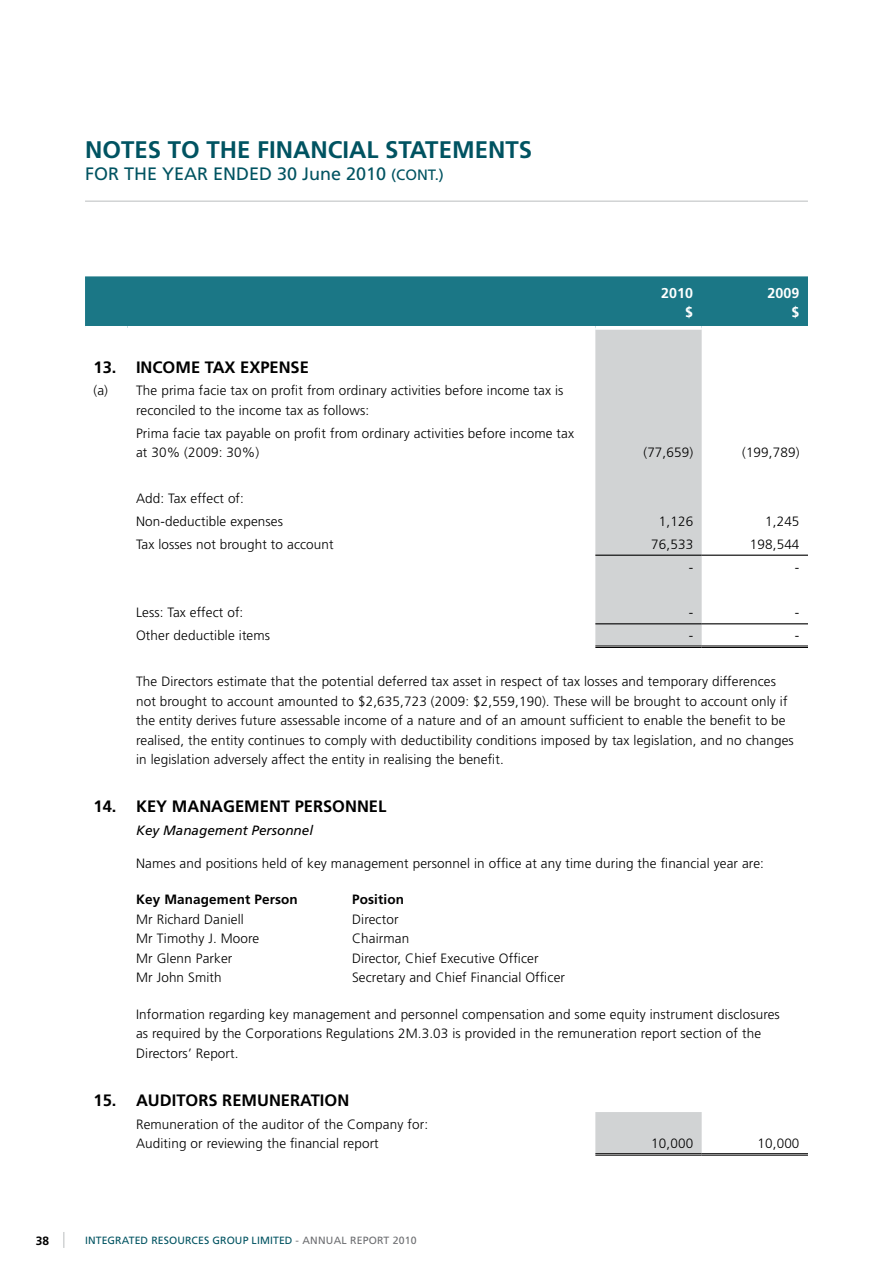
<style>
.page{position:relative;width:893px;height:1263px;background:#fff}
.page>*{position:absolute;margin:0;border:0;box-sizing:border-box;transform-origin:0 0}
.t1{font:700 24px "Frutiger";color:#005361}
.t2{font:18px "Frutiger";color:#005361}
.t3{font:700 16.5px "Frutiger";color:#000}
.t4{font:700 14.25px/19.5px "Frutiger";letter-spacing:.01em;color:#fff;text-align:right}
.t5{font:300 13.5px/19.5px "Frutiger";letter-spacing:.01em;color:#000}
.t6{font:700 13.5px "Frutiger";letter-spacing:.01em;color:#000}
.t7{font:italic 13.5px "Frutiger CE";color:#000}
.t8{font:700 12px "Frutiger";color:#000}
.t9{font:10.5px "Frutiger";letter-spacing:.01em;color:#005361}
.s1{font-size:15px}
.s2{color:#6d6e71}
</style>
<div class="page">
<svg style="left:63px;top:1232px;width:2px;height:16px"></svg>
<hr style="left:85px;top:200px;width:723px;height:2px;background:#d1d3d4">
<div style="left:85px;top:276px;width:723px;height:50px;background:#1b7786"></div>
<svg style="left:595px;top:330px;width:107px;height:823px"></svg>
<hr style="left:595px;top:646px;width:107px;height:1px;background:#000">
<hr style="left:595px;top:647px;width:107px;height:1px;background:#000">
<hr style="left:702px;top:646px;width:106px;height:1px;background:#000">
<hr style="left:702px;top:647px;width:106px;height:1px;background:#000">
<hr style="left:595px;top:623px;width:107px;height:1px;background:#000">
<hr style="left:702px;top:623px;width:106px;height:1px;background:#000">
<hr style="left:595px;top:555px;width:107px;height:1px;background:#000">
<hr style="left:702px;top:555px;width:106px;height:1px;background:#000">
<hr style="left:595px;top:1153px;width:107px;height:1px;background:#000">
<hr style="left:595px;top:1155px;width:107px;height:1px;background:#000">
<hr style="left:702px;top:1153px;width:106px;height:1px;background:#000">
<hr style="left:702px;top:1155px;width:106px;height:1px;background:#000">
<h1 class="t1" style="left:85px;top:136px;width:448px">NOTES TO THE FINANCIAL STATEMENTS</h1>
<h2 class="t2" style="left:85px;top:163px;width:360px">FOR THE YEAR ENDED 30 June 2010 <span class="s1">(CONT.)</span></h2>
<p class="t3" style="left:94px;top:357px;width:217px">13. INCOME TAX EXPENSE</p>
<p class="t5" style="left:136px;top:381px;width:429px;text-indent:-43px">(a) The prima facie tax on profit from ordinary activities before income tax is reconciled to the income tax as follows:</p>
<p class="t5" style="left:136px;top:424px;width:439px">Prima facie tax payable on profit from ordinary activities before income tax at 30% (2009: 30%)</p>
<p class="t5" style="left:136px;top:487px;width:149px;line-height:23px">Add: Tax effect of:<br>Non‑deductible expenses</p>
<p class="t4" style="left:661px;top:283px;width:34px">2010 $</p>
<p class="t4" style="left:767px;top:283px;width:34px">2009 $</p>
<p class="t5" style="left:643px;top:443px;width:51px">(77,659)</p>
<p class="t5" style="left:742px;top:443px;width:59px">(199,789)</p>
<p class="t5" style="left:659px;top:512px;width:36px">1,126</p>
<p class="t5" style="left:765px;top:512px;width:36px">1,245</p>
<p class="t5" style="left:136px;top:535px;width:199px">Tax losses not brought to account</p>
<p class="t5" style="left:651px;top:535px;width:43px">76,533</p>
<p class="t5" style="left:750px;top:535px;width:51px">198,544</p>
<p class="t5" style="left:689px;top:557px;width:6px">‑</p>
<p class="t5" style="left:795px;top:557px;width:6px">‑</p>
<p class="t5" style="left:136px;top:603px;width:109px">Less: Tax effect of:</p>
<p class="t5" style="left:689px;top:603px;width:6px">‑</p>
<p class="t5" style="left:795px;top:603px;width:6px">‑</p>
<p class="t5" style="left:136px;top:626px;width:136px">Other deductible items</p>
<p class="t5" style="left:689px;top:626px;width:6px">‑</p>
<p class="t5" style="left:795px;top:626px;width:6px">‑</p>
<p class="t5" style="left:136px;top:672px;width:659px">The Directors estimate that the potential deferred tax asset in respect of tax losses and temporary differences not brought to account amounted to $2,635,723 (2009: $2,559,190). These will be brought to account only if the entity derives future assessable income of a nature and of an amount sufficient to enable the benefit to be realised, the entity continues to comply with deductibility conditions imposed by tax legislation, and no changes in legislation adversely affect the entity in realising the benefit.</p>
<p class="t3" style="left:94px;top:797px;width:294px">14. KEY MANAGEMENT PERSONNEL</p>
<p class="t7" style="left:136px;top:823px;width:179px">Key Management Personnel</p>
<p class="t5" style="left:136px;top:853px;width:629px">Names and positions held of key management personnel in office at any time during the financial year are:</p>
<p class="t6" style="left:136px;top:891px;width:163px">Key Management Person</p>
<p class="t6" style="left:352px;top:891px;width:53px">Position</p>
<p class="t5" style="left:136px;top:909px;width:109px">Mr Richard Daniell</p>
<p class="t5" style="left:352px;top:909px;width:48px">Director</p>
<p class="t5" style="left:136px;top:929px;width:125px">Mr Timothy J. Moore</p>
<p class="t5" style="left:352px;top:929px;width:59px">Chairman</p>
<p class="t5" style="left:136px;top:948px;width:98px">Mr Glenn Parker</p>
<p class="t5" style="left:352px;top:948px;width:188px">Director, Chief Executive Officer</p>
<p class="t5" style="left:136px;top:968px;width:87px">Mr John Smith</p>
<p class="t5" style="left:352px;top:968px;width:214px">Secretary and Chief Financial Officer</p>
<p class="t5" style="left:136px;top:1004px;width:645px">Information regarding key management and personnel compensation and some equity instrument disclosures as required by the Corporations Regulations 2M.3.03 is provided in the remuneration report section of the<br>Directors’ Report.</p>
<p class="t3" style="left:94px;top:1090px;width:257px">15. AUDITORS REMUNERATION</p>
<p class="t5" style="left:136px;top:1114px;width:294px">Remuneration of the auditor of the Company for:<br>Auditing or reviewing the financial report</p>
<p class="t5" style="left:651px;top:1134px;width:43px">10,000</p>
<p class="t5" style="left:757px;top:1134px;width:43px">10,000</p>
<p class="t8" style="left:36px;top:1233px;width:15px">38</p>
<p class="t9" style="left:85px;top:1234px;width:333px">INTEGRATED RESOURCES GROUP LIMITED <span class="s2">‑ ANNUAL REPORT 2010</span></p>
</div>
